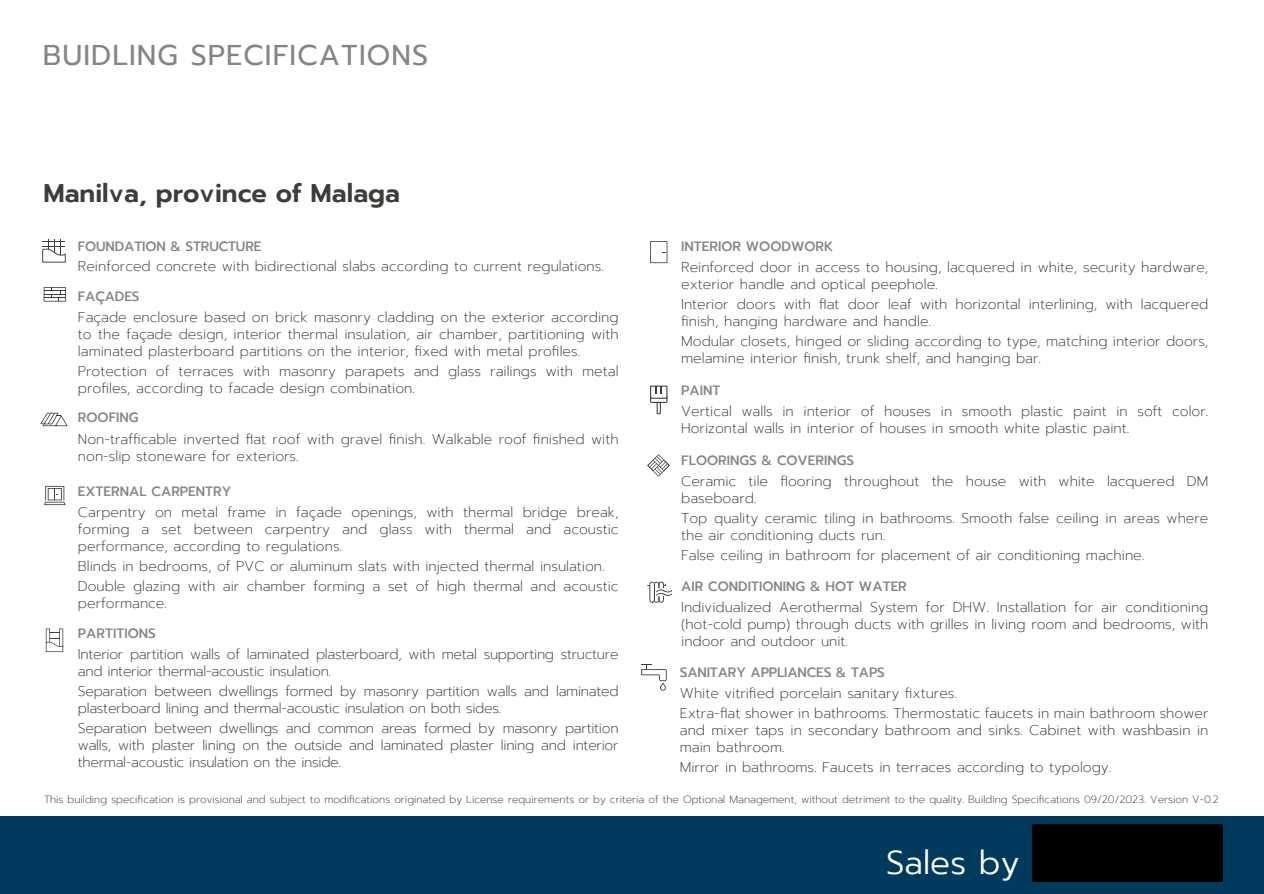
<style>
.page{position:relative;width:1264px;height:894px;background:#fff}
.page>*{position:absolute;margin:0;border:0;box-sizing:border-box;transform-origin:0 0}
.t1{font:300 33px "Prompt";color:#fff}
.t2{font:28.5px "Prompt";letter-spacing:.04em;color:#868489}
.t3{font:600 25.5px "Prompt";color:#3e3d3a}
.t4{font:200 14.1px/17px "Prompt";color:#3e3d3a}
.t5{font:200 14.1px/17px "Prompt";letter-spacing:-.02em;color:#3e3d3a}
.t6{font:500 13.5px "Prompt";color:#868489}
.t7{font:200 10.5px "Prompt";color:#3e3d3a}
</style>
<div class="page">
<svg style="left:641px;top:664px;width:25px;height:26px"></svg>
<div style="left:0;top:816px;width:1263px;height:77px;background:#003b5e"></div>
<svg style="left:647px;top:581px;width:25px;height:22px"></svg>
<svg style="left:647px;top:454px;width:22px;height:22px"></svg>
<svg style="left:650px;top:385px;width:17px;height:28px"></svg>
<svg style="left:650px;top:241px;width:17px;height:22px"></svg>
<svg style="left:46px;top:628px;width:17px;height:24px"></svg>
<svg style="left:44px;top:486px;width:22px;height:19px"></svg>
<svg style="left:40px;top:412px;width:28px;height:14px"></svg>
<svg style="left:44px;top:287px;width:22px;height:14px"></svg>
<svg style="left:42px;top:239px;width:24px;height:23px"></svg>
<div style="left:1032px;top:824px;width:190px;height:57px;background:#000"></div>
<h2 class="t2" style="left:43px;top:34px;width:387px">BUIDLING SPECIFICATIONS</h2>
<h3 class="t3" style="left:43px;top:175px;width:358px">Manilva, province of Malaga</h3>
<p class="t6" style="left:78px;top:236px;width:185px">FOUNDATION &amp; STRUCTURE</p>
<p class="t4" style="left:78px;top:258px;width:527px">Reinforced concrete with bidirectional slabs according to current regulations.</p>
<p class="t6" style="left:78px;top:286px;width:63px">FAÇADES</p>
<p class="t4" style="left:78px;top:308px;width:542px;text-align:justify">Façade enclosure based on brick masonry cladding on the exterior according to the façade design, interior thermal insulation, air chamber, partitioning with laminated plasterboard partitions on the interior, fixed with metal profiles.</p>
<p class="t4" style="left:78px;top:362px;width:542px">Protection of terraces with masonry parapets and glass railings with metal profiles, according to facade design combination.</p>
<p class="t6" style="left:78px;top:408px;width:62px">ROOFING</p>
<p class="t4" style="left:78px;top:430px;width:542px">Non-trafficable inverted flat roof with gravel finish. Walkable roof finished with non-slip stoneware for exteriors.</p>
<p class="t6" style="left:78px;top:481px;width:155px">EXTERNAL CARPENTRY</p>
<p class="t4" style="left:78px;top:503px;width:542px;text-align:justify">Carpentry on metal frame in façade openings, with thermal bridge break, forming a set between carpentry and glass with thermal and acoustic performance, according to regulations.</p>
<p class="t4" style="left:78px;top:556px;width:542px;line-height:20px">Blinds in bedrooms, of PVC or aluminum slats with injected thermal insulation.<br>Double glazing with air chamber forming a set of high thermal and acoustic</p>
<p class="t4" style="left:78px;top:594px;width:91px">performance.</p>
<p class="t6" style="left:78px;top:623px;width:79px">PARTITIONS</p>
<p class="t5" style="left:78px;top:645px;width:542px">Interior partition walls of laminated plasterboard, with metal supporting structure and interior thermal-acoustic insulation.</p>
<p class="t5" style="left:78px;top:682px;width:542px">Separation between dwellings formed by masonry partition walls and laminated plasterboard lining and thermal-acoustic insulation on both sides.</p>
<p class="t4" style="left:78px;top:719px;width:542px;text-align:justify">Separation between dwellings and common areas formed by masonry partition walls, with plaster lining on the outside and laminated plaster lining and interior thermal-acoustic insulation on the inside.</p>
<p class="t6" style="left:681px;top:236px;width:154px">INTERIOR WOODWORK</p>
<p class="t4" style="left:681px;top:258px;width:528px">Reinforced door in access to housing, lacquered in white, security hardware, exterior handle and optical peephole.</p>
<p class="t4" style="left:681px;top:295px;width:528px">Interior doors with flat door leaf with horizontal interlining, with lacquered finish, hanging hardware and handle.</p>
<p class="t4" style="left:681px;top:332px;width:528px">Modular closets, hinged or sliding according to type, matching interior doors, melamine interior finish, trunk shelf, and hanging bar.</p>
<p class="t6" style="left:681px;top:380px;width:41px">PAINT</p>
<p class="t4" style="left:681px;top:403px;width:528px">Vertical walls in interior of houses in smooth plastic paint in soft color.<br>Horizontal walls in interior of houses in smooth white plastic paint.</p>
<p class="t6" style="left:681px;top:450px;width:174px">FLOORINGS &amp; COVERINGS</p>
<p class="t4" style="left:681px;top:472px;width:528px">Ceramic tile flooring throughout the house with white lacquered DM baseboard.</p>
<p class="t4" style="left:681px;top:509px;width:528px">Top quality ceramic tiling in bathrooms. Smooth false ceiling in areas where the air conditioning ducts run.</p>
<p class="t4" style="left:681px;top:546px;width:464px">False ceiling in bathroom for placement of air conditioning machine.</p>
<p class="t6" style="left:681px;top:576px;width:227px">AIR CONDITIONING &amp; HOT WATER</p>
<p class="t4" style="left:681px;top:599px;width:528px;text-align:justify">Individualized Aerothermal System for DHW. Installation for air conditioning (hot-cold pump) through ducts with grilles in living room and bedrooms, with indoor and outdoor unit.</p>
<p class="t6" style="left:679px;top:662px;width:206px">SANITARY APPLIANCES &amp; TAPS</p>
<p class="t4" style="left:679px;top:683px;width:530px;line-height:20px">White vitrified porcelain sanitary fixtures.<br>Extra-flat shower in bathrooms. Thermostatic faucets in main bathroom shower</p>
<p class="t4" style="left:679px;top:721px;width:530px">and mixer taps in secondary bathroom and sinks. Cabinet with washbasin in main bathroom.</p>
<p class="t4" style="left:679px;top:758px;width:433px">Mirror in bathrooms. Faucets in terraces according to typology.</p>
<p class="t7" style="left:44px;top:792px;width:1176px">This building specification is provisional and subject to modifications originated by License requirements or by criteria of the Optional Management, without detriment to the quality. Building Specifications 09/20/2023. Version V-0.2</p>
<h1 class="t1" style="left:886px;top:839px;width:135px">Sales by</h1>
</div>
